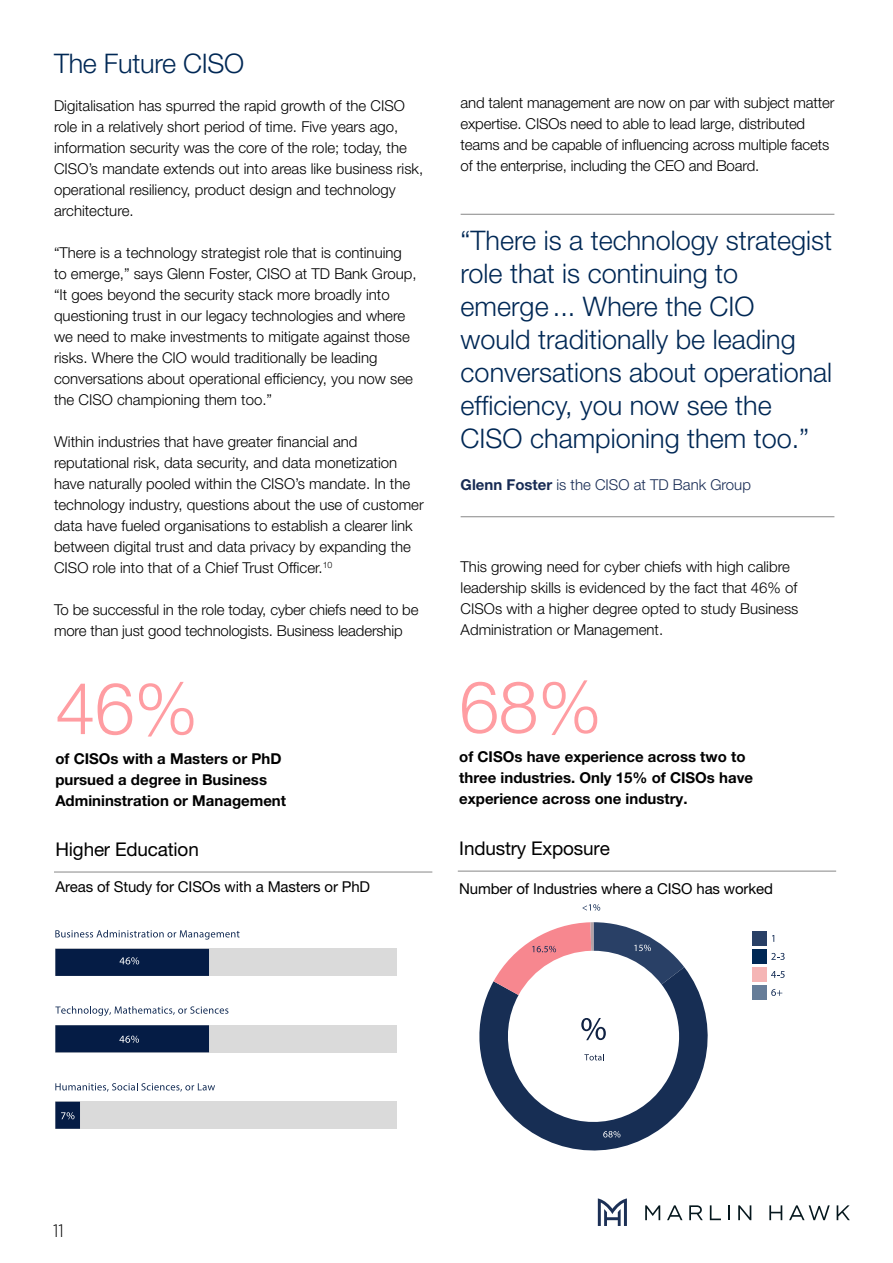
<style>
.page{position:relative;width:893px;height:1263px;background:#fff}
.page>*{position:absolute;margin:0;border:0;box-sizing:border-box;transform-origin:0 0}
.t1{font:300 72px "Helvetica Neue LT Pro";color:#ff9da2}
.t2{font:300 27px/33px "Helvetica Neue LT Pro";color:#002855}
.t3{font:18.9px "Helvetica Neue LT Pro";letter-spacing:-.01em;color:#000}
.t4{font:300 18px "Gotham Narrow";color:#000}
.t5{font:300 15px/21px "Helvetica Neue LT Pro";color:#000}
.t6{font:700 15px/21px "Helvetica Neue LT Pro";color:#000}
.t7{font:15px "Helvetica Neue LT Pro";letter-spacing:-.01em;color:#000}
.t8{font:300 15px "Helvetica Neue LT Pro";color:#172b54}
.s1{font-weight:700}
</style>
<div class="page">
<svg style="left:598px;top:1198px;width:29px;height:28px"></svg>
<svg style="left:645px;top:1205px;width:15px;height:15px"></svg>
<svg style="left:667px;top:1205px;width:15px;height:15px"></svg>
<svg style="left:689px;top:1205px;width:14px;height:15px"></svg>
<svg style="left:710px;top:1205px;width:11px;height:15px"></svg>
<svg style="left:728px;top:1205px;width:2px;height:15px"></svg>
<svg style="left:738px;top:1205px;width:13px;height:15px"></svg>
<svg style="left:769px;top:1205px;width:13px;height:15px"></svg>
<svg style="left:789px;top:1205px;width:41px;height:15px"></svg>
<svg style="left:837px;top:1205px;width:13px;height:15px"></svg>
<hr style="left:458px;top:871px;width:378px;height:1px;background:#878787">
<svg style="left:771px;top:953px;width:14px;height:7px"></svg>
<svg style="left:771px;top:971px;width:14px;height:7px"></svg>
<svg style="left:771px;top:989px;width:11px;height:7px"></svg>
<div style="left:752px;top:932px;width:14px;height:14px;background:#294066"></div>
<div style="left:752px;top:950px;width:14px;height:14px;background:#002855"></div>
<div style="left:752px;top:968px;width:14px;height:14px;background:#f5b5b5"></div>
<div style="left:752px;top:986px;width:14px;height:14px;background:#667d99"></div>
<svg style="left:479px;top:967px;width:229px;height:184px"></svg>
<svg style="left:584px;top:1054px;width:20px;height:6px"></svg>
<svg style="left:581px;top:1018px;width:25px;height:22px"></svg>
<svg style="left:603px;top:1131px;width:17px;height:6px"></svg>
<svg style="left:494px;top:922px;width:190px;height:73px"></svg>
<svg style="left:582px;top:904px;width:18px;height:7px"></svg>
<hr style="left:461px;top:214px;width:373px;height:1px;background:#878787">
<hr style="left:461px;top:516px;width:373px;height:1px;background:#878787">
<div style="left:55px;top:1101px;width:342px;height:28px;background:#dadada"></div>
<div style="left:55px;top:1025px;width:342px;height:28px;background:#dadada"></div>
<div style="left:55px;top:948px;width:342px;height:28px;background:#dadada"></div>
<svg style="left:55px;top:930px;width:185px;height:9px"></svg>
<svg style="left:55px;top:949px;width:173px;height:180px"></svg>
<hr style="left:54px;top:872px;width:378px;height:1px;background:#878787">
<h2 class="t2" style="left:54px;top:47px;width:192px">The Future CISO</h2>
<p class="t5" style="left:54px;top:95px;width:371px">Digitalisation has spurred the rapid growth of the CISO role in a relatively short period of time. Five years ago, information security was the core of the role; today, the CISO’s mandate extends out into areas like business risk, operational resiliency, product design and technology architecture.</p>
<p class="t5" style="left:54px;top:242px;width:364px">“There is a technology strategist role that is continuing to emerge,” says Glenn Foster, CISO at TD Bank Group, “It goes beyond the security stack more broadly into questioning trust in our legacy technologies and where we need to make investments to mitigate against those risks. Where the CIO would traditionally be leading conversations about operational efficiency, you now see the CISO championing them too.”</p>
<p class="t5" style="left:54px;top:431px;width:371px">Within industries that have greater financial and reputational risk, data security, and data monetization have naturally pooled within the CISO’s mandate. In the technology industry, questions about the use of customer data have fueled organisations to establish a clearer link between digital trust and data privacy by expanding the CISO role into that of a Chief Trust Officer.<sup>10</sup></p>
<p class="t5" style="left:54px;top:599px;width:366px">To be successful in the role today, cyber chiefs need to be more than just good technologists. Business leadership</p>
<h1 class="t1" style="left:55px;top:664px;width:144px">46%</h1>
<p class="t6" style="left:55px;top:747px;width:232px">of CISOs with a Masters or PhD pursued a degree in Business<br>Admininstration or Management</p>
<p class="t3" style="left:56px;top:838px;width:145px">Higher Education</p>
<p class="t7" style="left:56px;top:877px;width:316px">Areas of Study for CISOs with a Masters or PhD</p>
<p class="t5" style="left:461px;top:92px;width:375px">and talent management are now on par with subject matter expertise. CISOs need to able to lead large, distributed teams and be capable of influencing across multiple facets of the enterprise, including the CEO and Board.</p>
<h2 class="t2" style="left:461px;top:223px;width:373px">“There is a technology strategist role that is continuing to emerge ... Where the CIO<br>would traditionally be leading conversations about operational efficiency, you now see the<br>CISO championing them too.”</h2>
<p class="t8" style="left:461px;top:475px;width:292px"><span class="s1">Glenn Foster</span> is the CISO at TD Bank Group</p>
<p class="t5" style="left:461px;top:555px;width:339px">This growing need for cyber chiefs with high calibre leadership skills is evidenced by the fact that 46% of CISOs with a higher degree opted to study Business Administration or Management.</p>
<h1 class="t1" style="left:459px;top:663px;width:144px">68%</h1>
<p class="t6" style="left:459px;top:746px;width:295px">of CISOs have experience across two to three industries. Only 15% of CISOs have experience across one industry.</p>
<p class="t3" style="left:459px;top:837px;width:152px">Industry Exposure</p>
<p class="t7" style="left:459px;top:880px;width:315px">Number of Industries where a CISO has worked</p>
<p class="t4" style="left:53px;top:1220px;width:12px">11</p>
</div>
